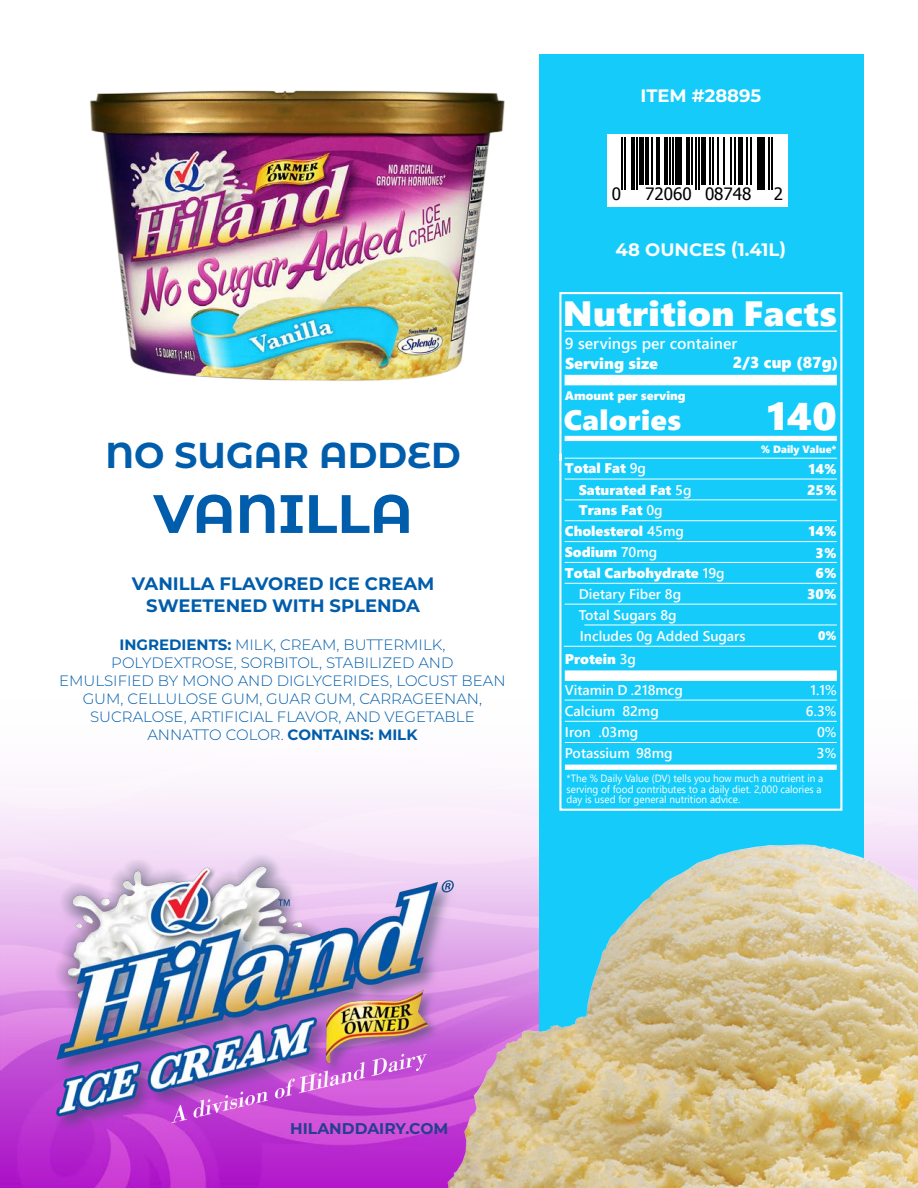
<style>
.page{position:relative;width:918px;height:1188px;background:#fff}
.page>*{position:absolute;margin:0;border:0;box-sizing:border-box;transform-origin:0 0}
.t1{font:700 54px "Montserrat Alternates";color:#005dab}
.t2{font:38.55px "Segoe UI Black";color:#fff;scale:1.05 1}
.t3{font:700 36px "Montserrat Alternates";color:#005dab}
.t4{font:35.1px "Segoe UI Black";letter-spacing:.01em;color:#fff;scale:1.05 1}
.t5{font:28.05px "Segoe UI Black";letter-spacing:.01em;color:#fff;scale:1.05 1}
.t6{font:700 18px "Montserrat";color:#005dab}
.t7{font:700 18px "Montserrat";color:#fff}
.t8{font:16.95px "Tahoma";color:#000}
.t9{font:15.75px "Segoe UI Black";color:#fff}
.t10{font:600 15.75px "Segoe UI";color:#fff}
.t11{font:700 15.6px "Montserrat";color:#253f8e}
.t12{font:300 15px/18px "Montserrat";color:#005dab;text-align:center}
.data{font:600 14.1px "Segoe UI";color:#fff}
.Description{font:14.1px "Segoe UI Black";color:#fff}
.data-2{font:14.1px "Segoe UI Black";color:#fff}
.Percentage{font:14.1px "Segoe UI Black";color:#fff}
.t13{font:12.45px "Segoe UI Black";color:#fff}
.t14{font:12.3px "Segoe UI Black";color:#fff}
.data-3{font:10.5px/10.5px "Segoe UI";color:#fff;scale:.95 1}
.t15{font:10.5px "Segoe UI Black";color:#fff}
.s1{font-weight:700}
.s2{font-family:"Segoe UI";font-weight:600}
</style>
<div class="page">
<svg style="left:0;top:1049px;width:415px;height:139px;background:#b92cce"></svg>
<div style="left:0;top:696px;width:917px;height:353px;background:linear-gradient(to bottom,#fff,#db83e3)"></div>
<div style="left:539px;top:54px;width:325px;height:978px;background:#14cbfa"></div>
<div style="left:607px;top:134px;width:180px;height:73px;background:#fff"></div>
<hr style="left:621px;top:137px;width:2px;height:52px;background:#000">
<hr style="left:625px;top:137px;width:1px;height:52px;background:#000">
<hr style="left:631px;top:137px;width:3px;height:52px;background:#000">
<hr style="left:636px;top:137px;width:1px;height:52px;background:#000">
<div style="left:639px;top:137px;width:5px;height:48px;background:#000"></div>
<hr style="left:645px;top:137px;width:3px;height:48px;background:#000">
<hr style="left:652px;top:137px;width:1px;height:48px;background:#000">
<hr style="left:656px;top:137px;width:4px;height:48px;background:#000">
<hr style="left:664px;top:137px;width:4px;height:48px;background:#000">
<hr style="left:669px;top:137px;width:2px;height:48px;background:#000">
<hr style="left:672px;top:137px;width:2px;height:48px;background:#000">
<div style="left:676px;top:137px;width:6px;height:48px;background:#000"></div>
<hr style="left:687px;top:137px;width:3px;height:48px;background:#000">
<hr style="left:692px;top:137px;width:1px;height:48px;background:#000">
<hr style="left:695px;top:137px;width:1px;height:52px;background:#000">
<hr style="left:698px;top:137px;width:2px;height:52px;background:#000">
<div style="left:701px;top:137px;width:5px;height:48px;background:#000"></div>
<hr style="left:709px;top:137px;width:2px;height:48px;background:#000">
<hr style="left:712px;top:137px;width:2px;height:48px;background:#000">
<hr style="left:717px;top:137px;width:2px;height:48px;background:#000">
<hr style="left:723px;top:137px;width:2px;height:48px;background:#000">
<hr style="left:730px;top:137px;width:1px;height:48px;background:#000">
<hr style="left:735px;top:137px;width:1px;height:48px;background:#000">
<div style="left:738px;top:137px;width:5px;height:48px;background:#000"></div>
<hr style="left:746px;top:137px;width:1px;height:48px;background:#000">
<hr style="left:751px;top:137px;width:1px;height:48px;background:#000">
<hr style="left:757px;top:137px;width:3px;height:52px;background:#000">
<hr style="left:762px;top:137px;width:3px;height:52px;background:#000">
<hr style="left:768px;top:137px;width:2px;height:52px;background:#000">
<hr style="left:771px;top:137px;width:2px;height:52px;background:#000">
<img style="left:54px;top:854px;width:361px;height:280px">
<svg style="left:559px;top:292px;width:284px;height:519px"></svg>
<div style="left:565px;top:670px;width:272px;height:11px;background:#fff"></div>
<div style="left:565px;top:765px;width:272px;height:5px;background:#fff"></div>
<hr style="left:565px;top:331px;width:272px;height:1px;background:#fff">
<hr style="left:565px;top:458px;width:272px;height:1px;background:#fff">
<hr style="left:565px;top:541px;width:272px;height:1px;background:#fff">
<hr style="left:565px;top:499px;width:272px;height:1px;background:#fff">
<hr style="left:584px;top:625px;width:253px;height:1px;background:#fff">
<hr style="left:564px;top:646px;width:272px;height:1px;background:#fff">
<hr style="left:565px;top:583px;width:272px;height:1px;background:#fff">
<hr style="left:565px;top:479px;width:272px;height:1px;background:#fff">
<hr style="left:565px;top:562px;width:272px;height:1px;background:#fff">
<hr style="left:565px;top:520px;width:272px;height:1px;background:#fff">
<hr style="left:565px;top:604px;width:272px;height:1px;background:#fff">
<hr style="left:565px;top:700px;width:272px;height:1px;background:#fff">
<hr style="left:565px;top:721px;width:272px;height:1px;background:#fff">
<hr style="left:565px;top:742px;width:272px;height:1px;background:#fff">
<div style="left:565px;top:375px;width:272px;height:10px;background:#fff"></div>
<div style="left:565px;top:436px;width:272px;height:5px;background:#fff"></div>
<img style="left:90px;top:90px;width:415px;height:291px">
<img style="left:415px;top:839px;width:503px;height:349px">
<p class="t3" style="left:105px;top:429px;width:357px">NO SUGAR ADDED</p>
<p class="t1" style="left:153px;top:475px;width:261px">VANILLA</p>
<p class="t6" style="left:132px;top:571px;width:304px">VANILLA FLAVORED ICE CREAM</p>
<p class="t6" style="left:146px;top:592px;width:275px">SWEETENED WITH SPLENDA</p>
<p class="t12" style="left:119px;top:636px;width:327px"><span class="s1">INGREDIENTS:</span> MILK, CREAM, BUTTERMILK,</p>
<p class="t12" style="left:111px;top:654px;width:344px">POLYDEXTROSE, SORBITOL, STABILIZED AND</p>
<p class="t12" style="left:59px;top:672px;width:448px">EMULSIFIED BY MONO AND DIGLYCERIDES, LOCUST BEAN GUM, CELLULOSE GUM, GUAR GUM, CARRAGEENAN, SUCRALOSE, ARTIFICIAL FLAVOR, AND VEGETABLE ANNATTO COLOR. <span class="s1">CONTAINS: MILK</span></p>
<p class="t7" style="left:640px;top:82px;width:122px">ITEM #28895</p>
<p class="t8" style="left:612px;top:182px;width:11px">0</p>
<p class="t8" style="left:645px;top:182px;width:108px">72060 08748</p>
<p class="t8" style="left:774px;top:182px;width:11px">2</p>
<p class="t7" style="left:616px;top:237px;width:172px">48 OUNCES (1.41L)</p>
<p class="t4" style="left:563px;top:288px;width:263px">Nutrition Facts</p>
<p class="t10" style="left:565px;top:328px;width:174px">9 servings per container</p>
<p class="t14" style="left:565px;top:387px;width:122px">Amount per serving</p>
<p class="t9" style="left:565px;top:352px;width:94px">Serving size</p>
<p class="t9" style="left:733px;top:351px;width:107px">2/3 cup (87g)</p>
<p class="t2" style="left:767px;top:389px;width:68px">140</p>
<p class="t5" style="left:564px;top:400px;width:114px">Calories</p>
<p class="Description" style="left:565px;top:458px;width:83px">Total Fat <span class="s2">9g</span></p>
<p class="data-2" style="left:579px;top:479px;width:114px">Saturated Fat <span class="s2">5g</span></p>
<p class="data-2" style="left:579px;top:500px;width:85px">Trans Fat <span class="s2">0g</span></p>
<p class="Description" style="left:565px;top:521px;width:121px">Cholesterol <span class="s2">45mg</span></p>
<p class="Description" style="left:565px;top:542px;width:94px">Sodium <span class="s2">70mg</span></p>
<p class="Description" style="left:565px;top:563px;width:161px">Total Carbohydrate <span class="s2">19g</span></p>
<p class="data" style="left:579px;top:581px;width:104px">Dietary Fiber 8g</p>
<p class="data" style="left:579px;top:602px;width:99px">Total Sugars 8g</p>
<p class="data" style="left:580px;top:623px;width:167px">Includes 0g Added Sugars</p>
<p class="Description" style="left:565px;top:649px;width:73px">Protein <span class="s2">3g</span></p>
<p class="t15" style="left:761px;top:442px;width:77px">% Daily Value*</p>
<p class="Percentage" style="left:809px;top:459px;width:30px">14%</p>
<p class="Percentage" style="left:807px;top:480px;width:31px">25%</p>
<p class="Percentage" style="left:809px;top:521px;width:30px">14%</p>
<p class="Percentage" style="left:816px;top:542px;width:23px">3%</p>
<p class="Percentage" style="left:816px;top:563px;width:23px">6%</p>
<p class="Percentage" style="left:807px;top:584px;width:31px">30%</p>
<p class="t13" style="left:818px;top:627px;width:20px">0%</p>
<p class="data" style="left:565px;top:677px;width:120px">Vitamin D .218mcg</p>
<p class="data" style="left:810px;top:677px;width:28px">1.1%</p>
<p class="data" style="left:565px;top:697px;width:96px">Calcium 82mg</p>
<p class="data" style="left:806px;top:697px;width:32px">6.3%</p>
<p class="data" style="left:565px;top:719px;width:75px">Iron .03mg</p>
<p class="data" style="left:817px;top:719px;width:21px">0%</p>
<p class="data" style="left:565px;top:740px;width:109px">Potassium 98mg</p>
<p class="data" style="left:817px;top:740px;width:21px">3%</p>
<p class="data-3" style="left:567px;top:772px;width:272px">*The % Daily Value (DV) tells you how much a nutrient in a serving of food contributes to a daily diet. 2,000 calories a day is used for general nutrition advice.</p>
<p class="t11" style="left:290px;top:1117px;width:160px">HILANDDAIRY.COM</p>
</div>
